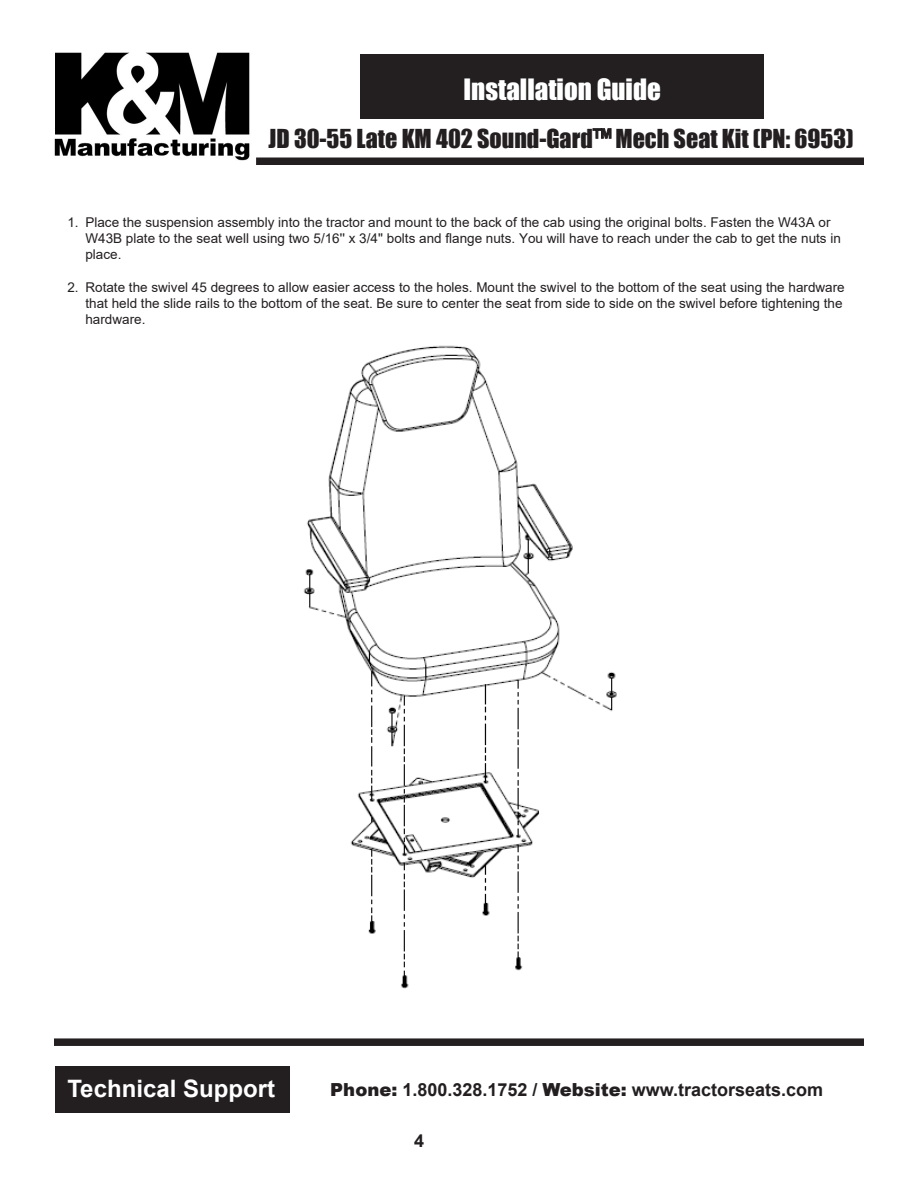
<style>
.page{position:relative;width:918px;height:1188px;background:#fff}
.page>*{position:absolute;margin:0;border:0;box-sizing:border-box;transform-origin:0 0}
.t1{font:27px "Impact";color:#fff}
.t2{font:24px "Impact";color:#231f20}
.t3{font:700 24px "Arial";color:#fff}
.t4{font:700 18px "Arial";color:#231f20}
.t5{font:13.5px/16.2px "Arial";color:#231f20}
.s1{font-style:inherit}
.s2{font-weight:900}
</style>
<div class="page">
<div style="left:361px;top:54px;width:403px;height:64px;background:#231f20"></div>
<div style="left:256px;top:158px;width:608px;height:7px;background:#231f20"></div>
<div style="left:54px;top:1038px;width:810px;height:8px;background:#231f20"></div>
<img style="left:54px;top:52px;width:196px;height:109px">
<div style="left:55px;top:1066px;width:235px;height:47px;background:#231f20"></div>
<img style="left:303px;top:345px;width:314px;height:644px">
<p class="t1" style="left:464px;top:68px;width:199px">Installation Guide</p>
<h2 class="t2" style="left:269px;top:120px;width:587px">JD 30-55 Late KM 402 Sound-Gard™ Mech Seat Kit (PN: 6953)</h2>
<p class="t5" style="left:85px;top:214px;width:757px;text-indent:-18px">1. Place the suspension assembly into the tractor and mount to the back of the cab using the original bolts. Fasten the W43A or<br>W43B plate to the seat well using two 5/16'' x 3/4'' bolts and flange nuts. You will have to reach under the cab to get the nuts in place.</p>
<p class="t5" style="left:85px;top:279px;width:761px;text-indent:-18px">2. <span class="s1">R</span>otate the swivel 45 degrees to allow easier access to the holes. Mount the swivel to the bottom of the seat using the hardware that held the slide rails to the bottom of the seat. Be sure to center the seat from side to side on the swivel before tightening the hardware.</p>
<p class="t3" style="left:67px;top:1072px;width:209px">Technical Support</p>
<p class="t4" style="left:330px;top:1077px;width:494px"><span class="s2">Phone:</span> 1.800.328.1752 / <span class="s2">Website:</span> www.tractorseats.com</p>
<p class="t4" style="left:414px;top:1129px;width:12px">4</p>
</div>
